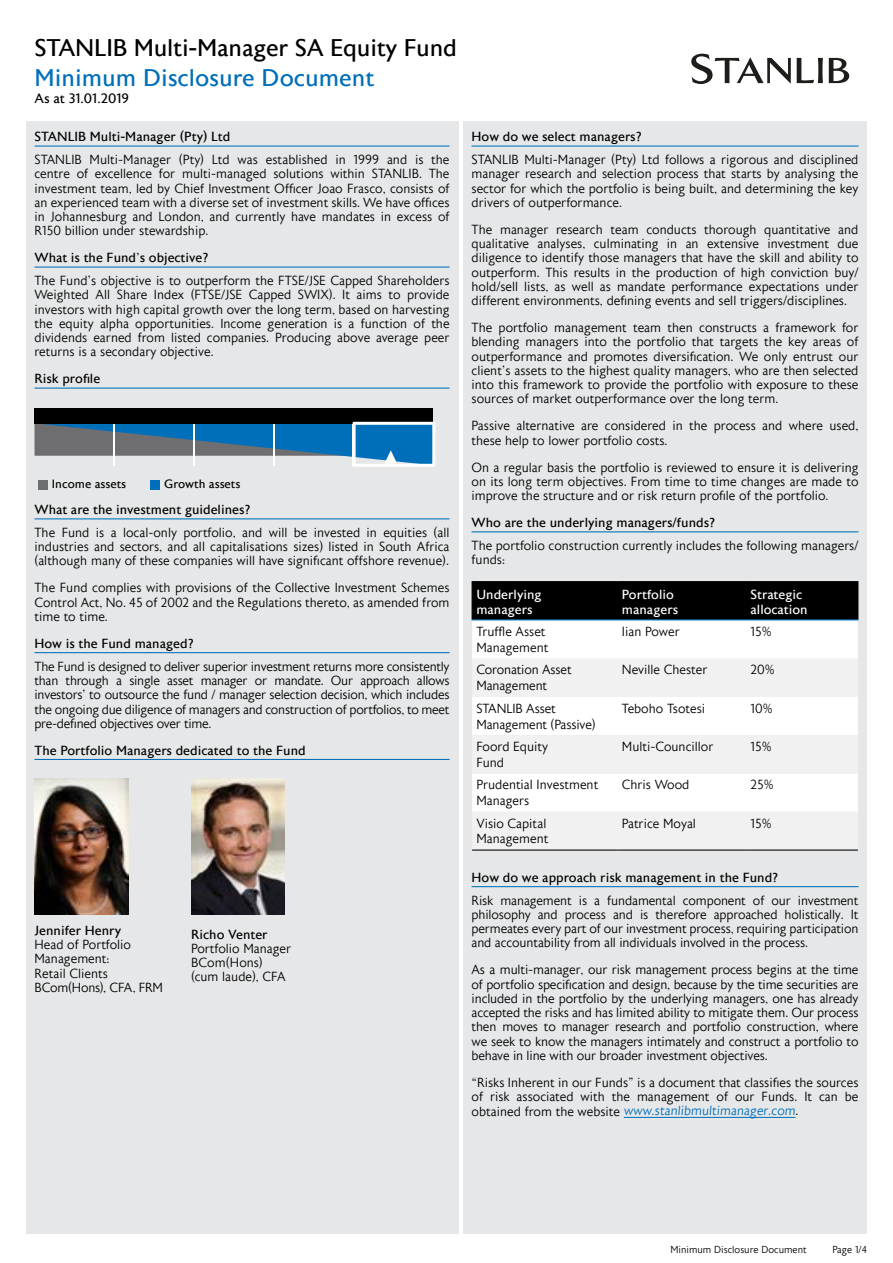
<style>
.page{position:relative;width:893px;height:1263px;background:#fff}
.page>*{position:absolute;margin:0;border:0;box-sizing:border-box;transform-origin:0 0}
.t1{font:24px "Astoria Sans W00";letter-spacing:-.01em;color:#000}
.t2{font:24px "Astoria Sans W00";color:#006fba}
.t3{font:13.5px "Astoria Sans W00";color:#000}
.t4{font:300 13.2px/14.2px "Astoria Sans W00";color:#000;text-align:justify}
.t5{font:13.2px "Astoria Sans W00";color:#000}
.t6{font:13.2px/14.2px "Astoria Sans W00";color:#fff}
.t7{font:12px "Astoria Sans W00";color:#000}
.t8{font:300 10.2px "Astoria Sans W00";color:#000}
.s1{color:#006fba}
</style>
<div class="page">
<div style="left:463px;top:121px;width:404px;height:1112px;background:#e6e7e8"></div>
<hr style="left:472px;top:146px;width:386px;height:1px;background:#006fba">
<hr style="left:472px;top:531px;width:386px;height:1px;background:#006fba">
<hr style="left:472px;top:886px;width:386px;height:1px;background:#006fba">
<hr style="left:624px;top:1117px;width:171px;height:1px;background:#006fba">
<div style="left:473px;top:582px;width:384px;height:37px;background:#000"></div>
<div style="left:472px;top:620px;width:386px;height:39px;background:#fff"></div>
<svg style="left:472px;top:659px;width:386px;height:190px;fill:#f1f1f2"></svg>
<hr style="left:472px;top:581px;width:146px;height:1px;background:#000">
<hr style="left:472px;top:582px;width:1px;height:37px;background:#000">
<hr style="left:618px;top:581px;width:128px;height:1px;background:#000">
<hr style="left:617px;top:582px;width:1px;height:37px;background:#000">
<hr style="left:746px;top:581px;width:112px;height:1px;background:#000">
<hr style="left:746px;top:582px;width:1px;height:37px;background:#000">
<hr style="left:857px;top:582px;width:1px;height:37px;background:#000">
<hr style="left:472px;top:619px;width:146px;height:1px;background:#006fba">
<hr style="left:618px;top:619px;width:128px;height:1px;background:#006fba">
<hr style="left:746px;top:619px;width:112px;height:1px;background:#006fba">
<hr style="left:472px;top:849px;width:146px;height:2px;background:#000">
<hr style="left:618px;top:849px;width:128px;height:2px;background:#000">
<hr style="left:746px;top:849px;width:112px;height:2px;background:#000">
<div style="left:26px;top:121px;width:432px;height:1112px;background:#e6e7e8"></div>
<hr style="left:35px;top:146px;width:415px;height:1px;background:#006fba">
<hr style="left:35px;top:267px;width:415px;height:1px;background:#006fba">
<hr style="left:35px;top:388px;width:415px;height:1px;background:#006fba">
<hr style="left:35px;top:518px;width:415px;height:1px;background:#006fba">
<hr style="left:35px;top:652px;width:415px;height:1px;background:#006fba">
<hr style="left:35px;top:759px;width:415px;height:1px;background:#006fba">
<div style="left:35px;top:408px;width:398px;height:15px;background:#000"></div>
<svg style="left:35px;top:421px;width:400px;height:46px"></svg>
<svg style="left:691px;top:54px;width:158px;height:30px"></svg>
<img style="left:35px;top:778px;width:93px;height:136px">
<img style="left:191px;top:778px;width:94px;height:136px">
<div style="left:38px;top:480px;width:9px;height:9px;background:#6d6e70"></div>
<div style="left:150px;top:480px;width:9px;height:9px;background:#006fba"></div>
<h1 class="t1" style="left:35px;top:35px;width:424px">STANLIB Multi-Manager SA Equity Fund</h1>
<h1 class="t2" style="left:35px;top:65px;width:341px">Minimum Disclosure Document</h1>
<p class="t3" style="left:35px;top:91px;width:96px">As at 31.01.2019</p>
<p class="t5" style="left:35px;top:130px;width:197px">STANLIB Multi-Manager (Pty) Ltd</p>
<p class="t4" style="left:35px;top:153px;width:417px">STANLIB Multi-Manager (Pty) Ltd was established in 1999 and is the centre of excellence for multi-managed solutions within STANLIB. The investment team, led by Chief Investment Officer Joao Frasco, consists of an experienced team with a diverse set of investment skills. We have offices in Johannesburg and London, and currently have mandates in excess of R150 billion under stewardship.</p>
<p class="t5" style="left:35px;top:251px;width:176px">What is the Fund’s objective?</p>
<p class="t4" style="left:35px;top:274px;width:417px">The Fund’s objective is to outperform the FTSE/JSE Capped Shareholders Weighted All Share Index (FTSE/JSE Capped SWIX). It aims to provide investors with high capital growth over the long term, based on harvesting the equity alpha opportunities. Income generation is a function of the dividends earned from listed companies. Producing above average peer returns is a secondary objective.</p>
<p class="t5" style="left:35px;top:372px;width:67px">Risk profile</p>
<p class="t7" style="left:52px;top:478px;width:76px">Income assets</p>
<p class="t7" style="left:164px;top:478px;width:78px">Growth assets</p>
<p class="t5" style="left:35px;top:502px;width:217px">What are the investment guidelines?</p>
<p class="t4" style="left:35px;top:526px;width:417px">The Fund is a local-only portfolio, and will be invested in equities (all industries and sectors, and all capitalisations sizes) listed in South Africa (although many of these companies will have significant offshore revenue).</p>
<p class="t4" style="left:35px;top:581px;width:417px">The Fund complies with provisions of the Collective Investment Schemes Control Act, No. 45 of 2002 and the Regulations thereto, as amended from time to time.</p>
<p class="t5" style="left:35px;top:636px;width:161px">How is the Fund managed?</p>
<p class="t4" style="left:35px;top:660px;width:417px">The Fund is designed to deliver superior investment returns more consistently than through a single asset manager or mandate. Our approach allows investors’ to outsource the fund / manager selection decision, which includes the ongoing due diligence of managers and construction of portfolios, to meet pre-defined objectives over time.</p>
<p class="t5" style="left:35px;top:743px;width:273px">The Portfolio Managers dedicated to the Fund</p>
<p class="t5" style="left:35px;top:923px;width:88px">Jennifer Henry</p>
<p class="t4" style="left:35px;top:938px;width:130px;text-align:left">Head of Portfolio<br>Management:<br>Retail Clients<br>BCom(Hons), CFA, FRM</p>
<p class="t5" style="left:191px;top:927px;width:78px">Richo Venter</p>
<p class="t4" style="left:191px;top:942px;width:102px;text-align:left">Portfolio Manager<br>BCom(Hons) (cum laude), CFA</p>
<p class="t5" style="left:472px;top:130px;width:172px">How do we select managers?</p>
<p class="t4" style="left:472px;top:153px;width:388px">STANLIB Multi-Manager (Pty) Ltd follows a rigorous and disciplined manager research and selection process that starts by analysing the sector for which the portfolio is being built, and determining the key drivers of outperformance.</p>
<p class="t4" style="left:472px;top:223px;width:388px">The manager research team conducts thorough quantitative and qualitative analyses, culminating in an extensive investment due diligence to identify those managers that have the skill and ability to outperform. This results in the production of high conviction buy/ hold/sell lists, as well as mandate performance expectations under different environments, defining events and sell triggers/disciplines.</p>
<p class="t4" style="left:472px;top:321px;width:388px">The portfolio management team then constructs a framework for blending managers into the portfolio that targets the key areas of outperformance and promotes diversification. We only entrust our client’s assets to the highest quality managers, who are then selected into this framework to provide the portfolio with exposure to these sources of market outperformance over the long term.</p>
<p class="t4" style="left:472px;top:419px;width:388px">Passive alternative are considered in the process and where used, these help to lower portfolio costs.</p>
<p class="t4" style="left:472px;top:460px;width:388px">On a regular basis the portfolio is reviewed to ensure it is delivering on its long term objectives. From time to time changes are made to improve the structure and or risk return profile of the portfolio.</p>
<p class="t5" style="left:472px;top:515px;width:245px">Who are the underlying managers/funds?</p>
<p class="t4" style="left:472px;top:539px;width:388px">The portfolio construction currently includes the following managers/ funds:</p>
<p class="t6" style="left:476px;top:588px;width:67px">Underlying managers</p>
<p class="t6" style="left:622px;top:588px;width:58px">Portfolio managers</p>
<p class="t6" style="left:750px;top:588px;width:59px">Strategic allocation</p>
<p class="t4" style="left:476px;top:624px;width:74px;line-height:15.8px">Truffle Asset<br>Management</p>
<p class="t4" style="left:622px;top:625px;width:59px">Iian Power</p>
<p class="t4" style="left:750px;top:625px;width:23px">15%</p>
<p class="t4" style="left:476px;top:663px;width:97px;line-height:15.8px">Coronation Asset<br>Management</p>
<p class="t4" style="left:622px;top:663px;width:87px">Neville Chester</p>
<p class="t4" style="left:750px;top:663px;width:26px">20%</p>
<p class="t4" style="left:476px;top:701px;width:121px;line-height:15.8px">STANLIB Asset<br>Management (Passive)</p>
<p class="t4" style="left:622px;top:702px;width:85px">Teboho Tsotesi</p>
<p class="t4" style="left:750px;top:702px;width:24px">10%</p>
<p class="t4" style="left:476px;top:739px;width:73px;line-height:15.8px">Foord Equity<br>Fund</p>
<p class="t4" style="left:622px;top:740px;width:93px">Multi-Councillor</p>
<p class="t4" style="left:750px;top:740px;width:23px">15%</p>
<p class="t4" style="left:476px;top:777px;width:123px;line-height:15.8px">Prudential Investment<br>Managers</p>
<p class="t4" style="left:622px;top:778px;width:69px">Chris Wood</p>
<p class="t4" style="left:750px;top:778px;width:25px">25%</p>
<p class="t4" style="left:476px;top:816px;width:74px;line-height:15.8px">Visio Capital<br>Management</p>
<p class="t4" style="left:622px;top:816px;width:76px">Patrice Moyal</p>
<p class="t4" style="left:750px;top:816px;width:23px">15%</p>
<p class="t5" style="left:472px;top:870px;width:308px">How do we approach risk management in the Fund?</p>
<p class="t4" style="left:472px;top:893px;width:388px">Risk management is a fundamental component of our investment philosophy and process and is therefore approached holistically. It permeates every part of our investment process, requiring participation and accountability from all individuals involved in the process.</p>
<p class="t4" style="left:472px;top:963px;width:388px">As a multi-manager, our risk management process begins at the time of portfolio specification and design, because by the time securities are included in the portfolio by the underlying managers, one has already accepted the risks and has limited ability to mitigate them. Our process then moves to manager research and portfolio construction, where we seek to know the managers intimately and construct a portfolio to behave in line with our broader investment objectives.</p>
<p class="t4" style="left:472px;top:1076px;width:388px">“Risks Inherent in our Funds” is a document that classifies the sources of risk associated with the management of our Funds. It can be obtained from the website <span class="s1">www.stanlibmultimanager.com</span>.</p>
<p class="t8" style="left:670px;top:1244px;width:138px">Minimum Disclosure Document</p>
<p class="t8" style="left:832px;top:1244px;width:36px">Page 1/4</p>
</div>
